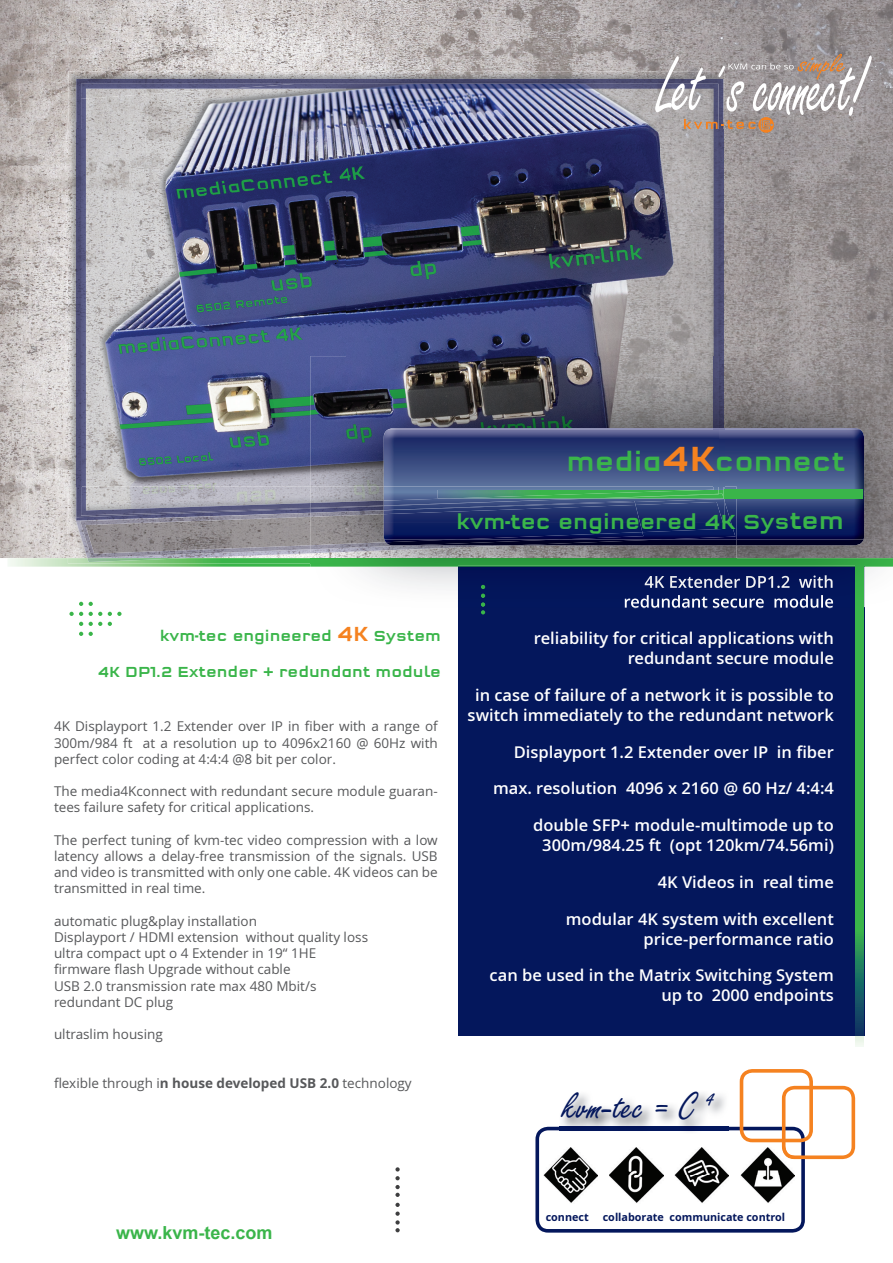
<style>
.page{position:relative;width:893px;height:1263px;background:#fff}
.page>*{position:absolute;margin:0;border:0;box-sizing:border-box;transform-origin:0 0}
.t1{font:40.8px "Freestyle Script";color:#04175c}
.t2{font:500 27px "Q Type Square";color:#3ab54a}
.t3{font:500 21px "Q Type Square";color:#3ab54a}
.t4{font:700 18px "Arial";color:#3ab54a}
.t5{font:600 16.5px/19.8px "Open Sans";color:#fff;text-align:right}
.t6{font:500 15px "Q Type Square";color:#3ab54a}
.t7{font:13.5px/16.2px "Open Sans";color:#57585a;text-align:justify}
.t8{font:700 10.8px "Open Sans";color:#04175c}
.s1{font-size:36px;color:#f58220}
.s2{font-size:24px}
.s3{font-size:21px;color:#f58220}
.s4{font-weight:700}
</style>
<div class="page">
<img style="left:0;top:0;width:788px;height:101px">
<img style="left:788px;top:0;width:105px;height:356px">
<img style="left:0;top:101px;width:68px;height:457px">
<img style="left:725px;top:133px;width:63px;height:223px">
<div style="left:458px;top:566px;width:406px;height:469px;background:#04175c"></div>
<svg style="left:855px;top:1035px;width:9px;height:11px"></svg>
<svg style="left:855px;top:607px;width:9px;height:428px;background:#33a34f"></svg>
<svg style="left:89px;top:612px;width:13px;height:4px"></svg>
<svg style="left:69px;top:612px;width:14px;height:4px"></svg>
<svg style="left:89px;top:622px;width:13px;height:4px"></svg>
<svg style="left:79px;top:622px;width:4px;height:4px"></svg>
<svg style="left:89px;top:632px;width:4px;height:4px"></svg>
<svg style="left:79px;top:632px;width:4px;height:4px"></svg>
<svg style="left:108px;top:612px;width:14px;height:4px"></svg>
<svg style="left:108px;top:622px;width:4px;height:4px"></svg>
<svg style="left:89px;top:602px;width:4px;height:4px"></svg>
<svg style="left:79px;top:602px;width:4px;height:4px"></svg>
<svg style="left:395px;top:1203px;width:5px;height:29px"></svg>
<svg style="left:395px;top:1167px;width:5px;height:30px"></svg>
<img style="left:68px;top:71px;width:587px;height:52px">
<img style="left:68px;top:123px;width:8px;height:363px">
<img style="left:723px;top:133px;width:2px;height:295px">
<img style="left:86px;top:130px;width:261px;height:356px">
<img style="left:347px;top:130px;width:318px;height:226px">
<img style="left:76px;top:79px;width:579px;height:51px">
<div style="left:76px;top:130px;width:5px;height:356px;background:#4f5076"></div>
<img style="left:718px;top:133px;width:5px;height:295px">
<img style="left:81px;top:84px;width:216px;height:50px">
<img style="left:81px;top:99px;width:5px;height:387px">
<img style="left:665px;top:133px;width:53px;height:223px">
<img style="left:227px;top:84px;width:428px;height:5px">
<img style="left:68px;top:486px;width:8px;height:72px">
<img style="left:81px;top:486px;width:229px;height:23px">
<img style="left:76px;top:509px;width:234px;height:11px">
<img style="left:80px;top:513px;width:230px;height:45px">
<svg style="left:655px;top:54px;width:217px;height:79px;background:#aaa2a2"></svg>
<svg style="left:8px;top:558px;width:302px;height:9px;background:#89cf8c"></svg>
<img style="left:87px;top:558px;width:102px;height:4px">
<img style="left:725px;top:356px;width:168px;height:202px">
<img style="left:855px;top:567px;width:9px;height:40px">
<svg style="left:481px;top:585px;width:4px;height:29px"></svg>
<img style="left:645px;top:575px;width:189px;height:13px">
<img style="left:625px;top:595px;width:209px;height:12px">
<img style="left:310px;top:356px;width:404px;height:130px">
<img style="left:714px;top:356px;width:4px;height:72px">
<img style="left:310px;top:545px;width:426px;height:13px">
<img style="left:310px;top:486px;width:74px;height:15px">
<img style="left:310px;top:501px;width:74px;height:4px">
<img style="left:310px;top:522px;width:74px;height:20px">
<img style="left:310px;top:505px;width:250px;height:17px">
<img style="left:310px;top:545px;width:203px;height:8px">
<img style="left:310px;top:542px;width:100px;height:7px">
<img style="left:317px;top:510px;width:67px;height:2px">
<img style="left:310px;top:558px;width:583px;height:9px">
<img style="left:725px;top:428px;width:134px;height:1px">
<img style="left:389px;top:428px;width:325px;height:1px">
<img style="left:663px;top:539px;width:201px;height:6px">
<img style="left:560px;top:539px;width:103px;height:6px">
<img style="left:386px;top:539px;width:174px;height:6px">
<img style="left:725px;top:429px;width:139px;height:110px">
<img style="left:718px;top:429px;width:7px;height:57px">
<img style="left:384px;top:429px;width:334px;height:57px">
<img style="left:384px;top:486px;width:334px;height:12px">
<img style="left:384px;top:522px;width:176px;height:17px">
<img style="left:560px;top:502px;width:175px;height:37px">
<img style="left:635px;top:502px;width:90px;height:20px">
<img style="left:384px;top:498px;width:339px;height:12px">
<img style="left:554px;top:498px;width:41px;height:2px">
<img style="left:457px;top:532px;width:186px;height:7px">
<img style="left:384px;top:510px;width:251px;height:4px">
<img style="left:384px;top:501px;width:251px;height:9px">
<img style="left:736px;top:490px;width:127px;height:8px">
<img style="left:438px;top:490px;width:10px;height:8px">
<img style="left:448px;top:490px;width:270px;height:8px">
<svg style="left:718px;top:486px;width:18px;height:16px"></svg>
<img style="left:718px;top:494px;width:5px;height:4px">
<img style="left:591px;top:494px;width:127px;height:4px">
<div style="left:740px;top:1069px;width:73px;height:73px;border:4px solid #f58220;border-radius:11px"></div>
<svg style="left:535px;top:1086px;width:320px;height:146px"></svg>
<h2 class="t2" style="left:567px;top:446px;width:280px">media<span class="s1">4K</span>connect</h2>
<h3 class="t3" style="left:456px;top:509px;width:389px">kvm-tec engineered 4K Sys<span class="s2">tem</span></h3>
<p class="t6" style="left:160px;top:627px;width:283px">kvm-tec engineered <span class="s3">4K</span> System</p>
<p class="t6" style="left:98px;top:663px;width:345px">4K DP1.2 Extender + redundant module</p>
<p class="t7" style="left:54px;top:719px;width:385px">4K Displayport 1.2 Extender over IP in fiber with a range of 300m/984 ft at a resolution up to 4096x2160 @ 60Hz with perfect color coding at 4:4:4 @8 bit per color.</p>
<p class="t7" style="left:54px;top:783px;width:385px">The media4Kconnect with redundant secure module guaran&shy;tees failure safety for critical applications.</p>
<p class="t7" style="left:54px;top:832px;width:385px">The perfect tuning of kvm-tec video compression with a low latency allows a delay-free transmission of the signals. USB and video is transmitted with only one cable. 4K videos can be transmitted in real time.</p>
<p class="t7" style="left:54px;top:913px;width:316px;text-align:left">automatic plug&amp;play installation<br>Displayport / HDMI extension without quality loss ultra compact upt o 4 Extender in 19“ 1HE firmware flash Upgrade without cable<br>USB 2.0 transmission rate max 480 Mbit/s redundant DC plug</p>
<p class="t7" style="left:54px;top:1026px;width:110px">ultraslim housing</p>
<p class="t7" style="left:54px;top:1075px;width:359px">flexible through i<span class="s4">n house developed USB 2.0</span> technology</p>
<p class="t5" style="left:534px;top:629px;width:301px">reliability for critical applications with redundant secure module</p>
<p class="t5" style="left:468px;top:685px;width:368px;text-align:center">in case of failure of a network it is possible to switch immediately to the redundant network</p>
<p class="t5" style="left:514px;top:742px;width:321px">Displayport 1.2 Extender over IP in fiber</p>
<p class="t5" style="left:493px;top:779px;width:342px">max. resolution 4096 x 2160 @ 60 Hz/ 4:4:4</p>
<p class="t5" style="left:533px;top:816px;width:302px;text-align:center">double SFP+ module-multimode up to<br>300m/984.25 ft (opt 120km/74.56mi)</p>
<p class="t5" style="left:658px;top:872px;width:178px">4K Videos in real time</p>
<p class="t5" style="left:566px;top:909px;width:269px">modular 4K system with excellent price-performance ratio</p>
<p class="t5" style="left:490px;top:966px;width:346px">can be used in the Matrix Switching System up to 2000 endpoints</p>
<h1 class="t1" style="left:562px;top:1084px;width:154px">kvm-tec = C <sup>4</sup></h1>
<h3 class="t4" style="left:116px;top:1220px;width:158px">www.kvm-tec.com</h3>
<p class="t8" style="left:546px;top:1211px;width:45px">connect</p>
<p class="t8" style="left:603px;top:1211px;width:184px">collaborate communicate control</p>
</div>
